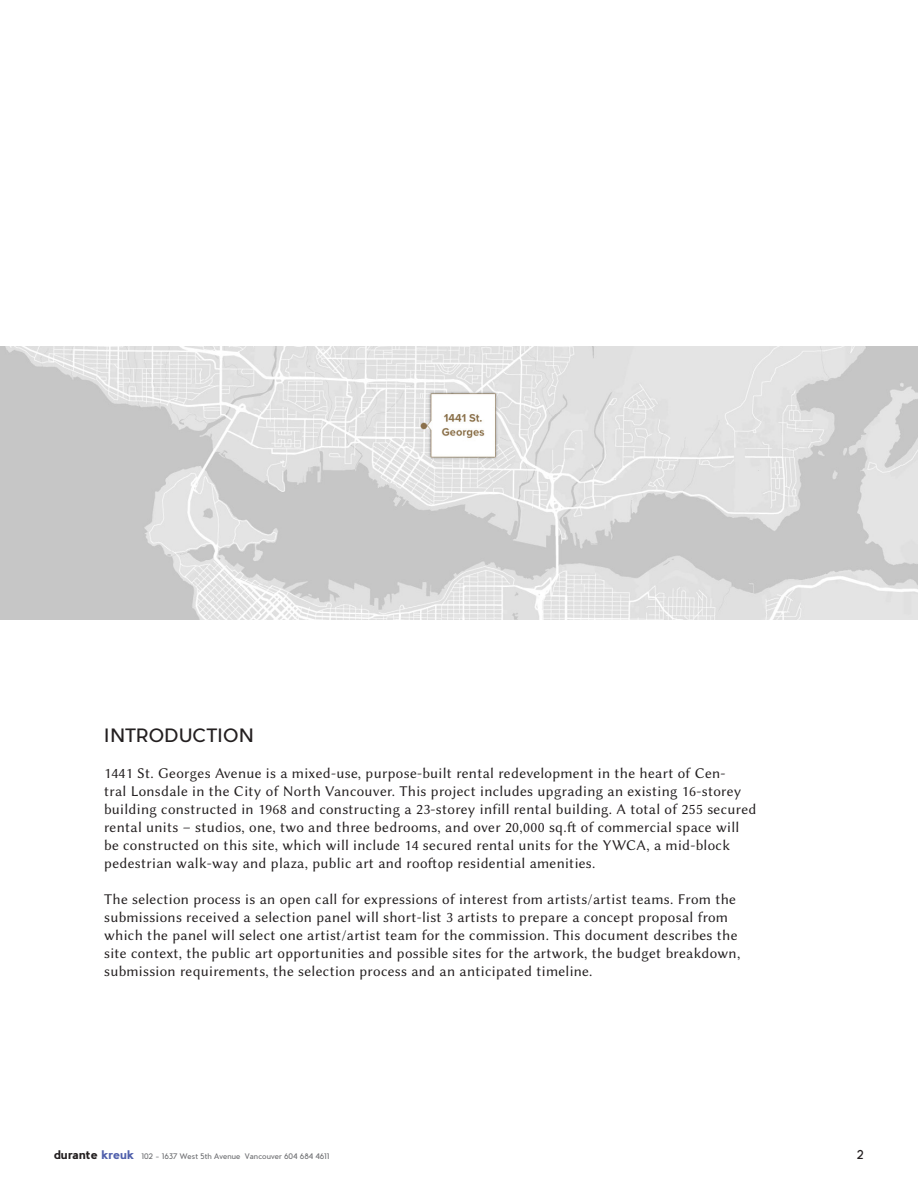
<style>
.page{position:relative;width:918px;height:1188px;background:#fff}
.page>*{position:absolute;margin:0;border:0;box-sizing:border-box;transform-origin:0 0}
.t1{font:18px "Pier Sans";letter-spacing:.02em;color:#231f20}
.t2{font:15px/18px "Lin Biolinum O";letter-spacing:.02em;color:#231f20}
.t3{font:12px "Pier Sans";color:#231f20}
.t4{font:7.5px "Pier Sans";color:#717275}
.s1{font-weight:700;font-size:12px;color:#231f20}
.s2{font-weight:700;font-size:12px;color:#5060ac}
</style>
<div class="page">
<img style="left:1px;top:346px;width:917px;height:274px">
<p class="t1" style="left:104px;top:724px;width:151px">INTRODUCTION</p>
<p class="t2" style="left:104px;top:764px;width:654px">1441 St. Georges Avenue is a mixed-use, purpose-built rental redevelopment in the heart of Cen-<br>tral Lonsdale in the City of North Vancouver. This project includes upgrading an existing 16-storey building constructed in 1968 and constructing a 23-storey infill rental building. A total of 255 secured rental units – studios, one, two and three bedrooms, and over 20,000 sq.ft of commercial space will be constructed on this site, which will include 14 secured rental units for the YWCA, a mid-block pedestrian walk-way and plaza, public art and rooftop residential amenities.</p>
<p class="t2" style="left:104px;top:890px;width:638px">The selection process is an open call for expressions of interest from artists/artist teams. From the submissions received a selection panel will short-list 3 artists to prepare a concept proposal from which the panel will select one artist/artist team for the commission. This document describes the site context, the public art opportunities and possible sites for the artwork, the budget breakdown, submission requirements, the selection process and an anticipated timeline.</p>
<p class="t4" style="left:54px;top:1152px;width:277px"><span class="s1">durante</span> <span class="s2">kreuk</span> 102 - 1637 West 5th Avenue Vancouver 604 684 4611</p>
<p class="t3" style="left:857px;top:1147px;width:9px">2</p>
</div>
